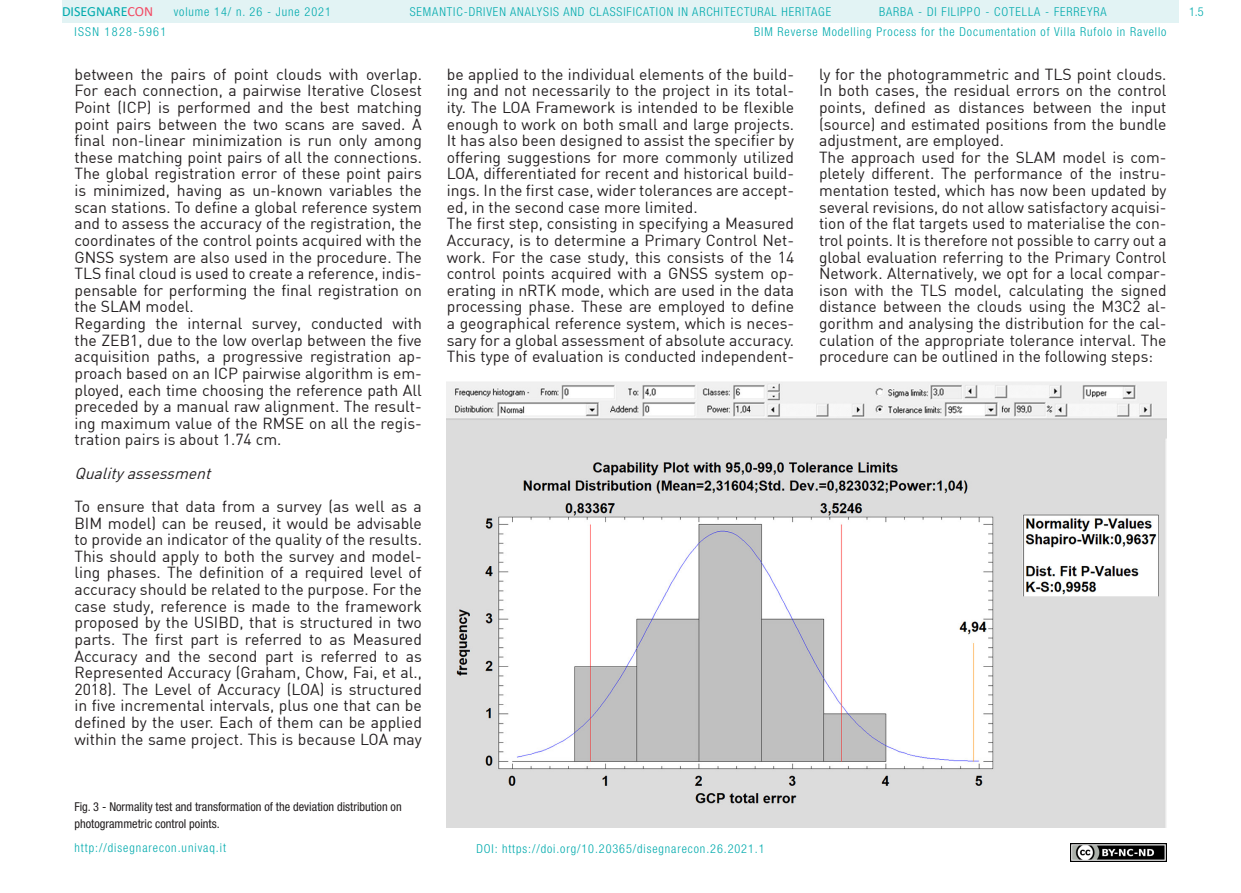
<style>
.page{position:relative;width:1241px;height:893px;background:#fff}
.page>*{position:absolute;margin:0;border:0;box-sizing:border-box;transform-origin:0 0}
.t1{font:15.75px/16.6px "DIN";color:#231f20;text-align:justify}
.t2{font:italic 15.75px "DIN";color:#231f20}
.t3{font:14px "Calibri";color:#00aaad}
.t4{font:300 condensed 12.25px "Helvetica Neue LT Std";letter-spacing:.075em;color:#00aaad}
.t5{font:condensed 12.25px/16.6px "Helvetica Neue LT Std";color:#231f20}
.t6{font:300 condensed 12.25px "Helvetica Neue LT Std";letter-spacing:.11em;color:#00aaad}
.s1{color:#f24862}
</style>
<div class="page">
<div style="left:62px;top:0;width:1116px;height:23px;background:#e2f3f4"></div>
<img style="left:1070px;top:843px;width:96px;height:18px">
<img style="left:446px;top:382px;width:720px;height:446px">
<p class="t3" style="left:62px;top:2px;width:93px">DISEGNARE<span class="s1">CON</span></p>
<p class="t4" style="left:878px;top:5px;width:229px">BARBA - DI FILIPPO - COTELLA - FERREYRA</p>
<p class="t4" style="left:174px;top:5px;width:159px">volume 14/ n. 26 - June 2021</p>
<p class="t4" style="left:410px;top:5px;width:423px">SEMANTIC-DRIVEN ANALYSIS AND CLASSIFICATION IN ARCHITECTURAL HERITAGE</p>
<p class="t6" style="left:74px;top:24px;width:93px">ISSN 1828-5961</p>
<p class="t4" style="left:754px;top:25px;width:414px">BIM Reverse Modelling Process for the Documentation of Villa Rufolo in Ravello</p>
<p class="t1" style="left:74px;top:65px;width:349px">between the pairs of point clouds with overlap.<br>For each connection, a pairwise Iterative Closest Point (ICP) is performed and the best matching point pairs between the two scans are saved. A final non-linear minimization is run only among these matching point pairs of all the connections.<br>The global registration error of these point pairs is minimized, having as un-known variables the scan stations. To define a global reference system and to assess the accuracy of the registration, the coordinates of the control points acquired with the GNSS system are also used in the procedure. The TLS final cloud is used to create a reference, indis&shy;pensable for performing the final registration on the SLAM model.</p>
<p class="t1" style="left:74px;top:315px;width:349px">Regarding the internal survey, conducted with the ZEB1, due to the low overlap between the five acquisition paths, a progressive registration ap&shy;proach based on an ICP pairwise algorithm is em&shy;ployed, each time choosing the reference path All preceded by a manual raw alignment. The result&shy;ing maximum value of the RMSE on all the regis&shy;tration pairs is about 1.74 cm.</p>
<p class="t2" style="left:74px;top:463px;width:142px">Qualityassessment</p>
<p class="t1" style="left:74px;top:498px;width:349px">To ensure that data from a survey (as well as a BIM model) can be reused, it would be advisable to provide an indicator of the quality of the results.<br>This should apply to both the survey and model&shy;ling phases. The definition of a required level of accuracy should be related to the purpose. For the case study, reference is made to the framework proposed by the USIBD, that is structured in two parts. The first part is referred to as Measured Accuracy and the second part is referred to as Represented Accuracy (Graham, Chow, Fai, et al., 2018). The Level of Accuracy (LOA) is structured in five incremental intervals, plus one that can be defined by the user. Each of them can be applied within the same project. This is because LOA may</p>
<p class="t1" style="left:446px;top:65px;width:349px">be applied to the individual elements of the build&shy;ing and not necessarily to the project in its total&shy;ity. The LOA Framework is intended to be flexible enough to work on both small and large projects.<br>It has also been designed to assist the specifier by offering suggestions for more commonly utilized LOA, differentiated for recent and historical build&shy;ings. In the first case, wider tolerances are accept&shy;ed, in the second case more limited.</p>
<p class="t1" style="left:446px;top:215px;width:349px">The first step, consisting in specifying a Measured Accuracy, is to determine a Primary Control Net&shy;work. For the case study, this consists of the 14 control points acquired with a GNSS system op&shy;erating in nRTK mode, which are used in the data processing phase. These are employed to define a geographical reference system, which is neces&shy;sary for a global assessment of absolute accuracy.<br>This type of evaluation is conducted independent-</p>
<p class="t1" style="left:819px;top:65px;width:349px">ly for the photogrammetric and TLS point clouds.<br>In both cases, the residual errors on the control points, defined as distances between the input (source) and estimated positions from the bundle adjustment, are employed.</p>
<p class="t1" style="left:819px;top:148px;width:349px">The approach used for the SLAM model is com&shy;pletely different. The performance of the instru&shy;mentation tested, which has now been updated by several revisions, do not allow satisfactory acquisi&shy;tion of the flat targets used to materialise the con&shy;trol points. It is therefore not possible to carry out a global evaluation referring to the Primary Control Network. Alternatively, we opt for a local compar&shy;ison with the TLS model, calculating the signed distance between the clouds using the M3C2 al&shy;gorithm and analysing the distribution for the cal&shy;culation of the appropriate tolerance interval. The procedure can be outlined in the following steps:</p>
<p class="t5" style="left:74px;top:798px;width:329px">Fig. 3 - Normality test and transformation of the deviation distribution on photogrammetric control points.</p>
<p class="t4" style="left:74px;top:841px;width:153px">http://disegnarecon.univaq.it</p>
<p class="t4" style="left:476px;top:842px;width:290px">DOI: https://doi.org/10.20365/disegnarecon.26.2021.1</p>
<p class="t4" style="left:1188px;top:5px;width:16px">1.5</p>
</div>
